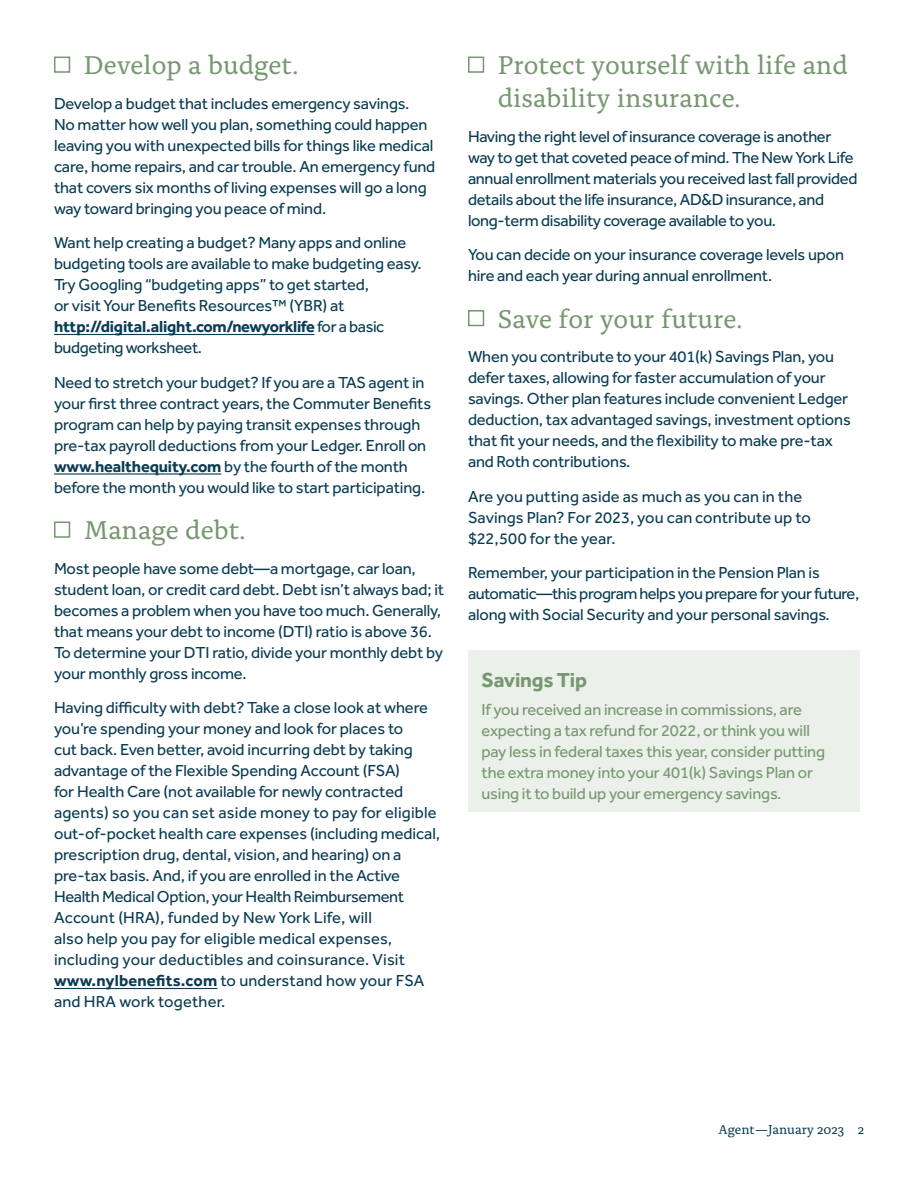
<style>
.page{position:relative;width:918px;height:1188px;background:#fff}
.page>*{position:absolute;margin:0;border:0;box-sizing:border-box;transform-origin:0 0}
.t1{font:27px/33px "Alda OT";color:#769870}
.t2{font:700 21px "Effra";letter-spacing:-.01em;color:#769870}
.t3{font:16.5px/21px "Effra";letter-spacing:-.01em;color:#0a3c53}
.t4{font:16.5px/21px "Effra";letter-spacing:-.01em;color:#769870}
.t5{font:13.5px "Alda OT";color:#0a3c53}
.s1{font-weight:700}
</style>
<div class="page">
<hr style="left:54px;top:334px;width:260px;height:1px;background:#0a3c53">
<hr style="left:54px;top:473px;width:167px;height:2px;background:#0a3c53">
<hr style="left:54px;top:988px;width:163px;height:1px;background:#0a3c53">
<div style="left:54px;top:57px;width:16px;height:16px;border:2px solid #769870"></div>
<div style="left:54px;top:522px;width:16px;height:16px;border:2px solid #769870"></div>
<div style="left:468px;top:650px;width:392px;height:162px;background:#ebf0ea"></div>
<div style="left:468px;top:57px;width:16px;height:16px;border:2px solid #769870"></div>
<div style="left:468px;top:310px;width:16px;height:16px;border:2px solid #769870"></div>
<h1 class="t1" style="left:84px;top:51px;width:216px">Develop a budget.</h1>
<p class="t3" style="left:54px;top:93px;width:383px">Develop a budget that includes emergency savings.<br>No matter how well you plan, something could happen leaving you with unexpected bills for things like medical care, home repairs, and car trouble. An emergency fund that covers six months of living expenses will go a long way toward bringing you peace of mind.</p>
<p class="t3" style="left:54px;top:232px;width:369px">Want help creating a budget? Many apps and online budgeting tools are available to make budgeting easy.<br>Try Googling “budgeting apps” to get started,<br>or visit Your Benefits Resources™ (YBR) at <span class="s1">http://digital.alight.com/newyorklife</span> for a basic budgeting worksheet.</p>
<p class="t3" style="left:54px;top:372px;width:379px">Need to stretch your budget? If you are a TAS agent in your first three contract years, the Commuter Benefits program can help by paying transit expenses through pre-tax payroll deductions from your Ledger. Enroll on <span class="s1">www.healthequity.com</span> by the fourth of the month before the month you would like to start participating.</p>
<h1 class="t1" style="left:84px;top:516px;width:164px">Manage debt.</h1>
<p class="t3" style="left:54px;top:558px;width:392px">Most people have some debt—a mortgage, car loan, student loan, or credit card debt. Debt isn’t always bad; it becomes a problem when you have too much. Generally, that means your debt to income (DTI) ratio is above 36.<br>To determine your DTI ratio, divide your monthly debt by your monthly gross income.</p>
<p class="t3" style="left:54px;top:697px;width:388px">Having difficulty with debt? Take a close look at where you’re spending your money and look for places to<br>cut back. Even better, avoid incurring debt by taking advantage of the Flexible Spending Account (FSA)<br>for Health Care (not available for newly contracted agents) so you can set aside money to pay for eligible out-of-pocket health care expenses (including medical, prescription drug, dental, vision, and hearing) on a pre-tax basis. And, if you are enrolled in the Active Health Medical Option, your Health Reimbursement Account (HRA), funded by New York Life, will<br>also help you pay for eligible medical expenses, including your deductibles and coinsurance. Visit <span class="s1">www.nylbenefits.com</span> to understand how your FSA and HRA work together.</p>
<h1 class="t1" style="left:498px;top:51px;width:352px">Protect yourself with life and disability insurance.</h1>
<p class="t3" style="left:468px;top:126px;width:391px">Having the right level of insurance coverage is another way to get that coveted peace of mind. The New York Life annual enrollment materials you received last fall provided details about the life insurance, AD&amp;D insurance, and long‑term disability coverage available to you.</p>
<p class="t3" style="left:468px;top:244px;width:378px">You can decide on your insurance coverage levels upon hire and each year during annual enrollment.</p>
<h1 class="t1" style="left:498px;top:305px;width:246px">Save for your future.</h1>
<p class="t3" style="left:468px;top:346px;width:384px">When you contribute to your 401(k) Savings Plan, you defer taxes, allowing for faster accumulation of your savings. Other plan features include convenient Ledger deduction, tax advantaged savings, investment options that fit your needs, and the flexibility to make pre-tax and Roth contributions.</p>
<p class="t3" style="left:468px;top:486px;width:345px">Are you putting aside as much as you can in the<br>Savings Plan? For 2023, you can contribute up to $22,500 for the year.</p>
<p class="t3" style="left:468px;top:562px;width:393px">Remember, your participation in the Pension Plan is automatic—this program helps you prepare for your future, along with Social Security and your personal savings.</p>
<p class="t2" style="left:482px;top:667px;width:107px">Savings Tip</p>
<p class="t4" style="left:482px;top:699px;width:345px">If you received an increase in commissions, are expecting a tax refund for 2022, or think you will pay less in federal taxes this year, consider putting the extra money into your 401(k) Savings Plan or using it to build up your emergency savings.</p>
<p class="t5" style="left:718px;top:1124px;width:147px">Agent—January 2023 2</p>
</div>
